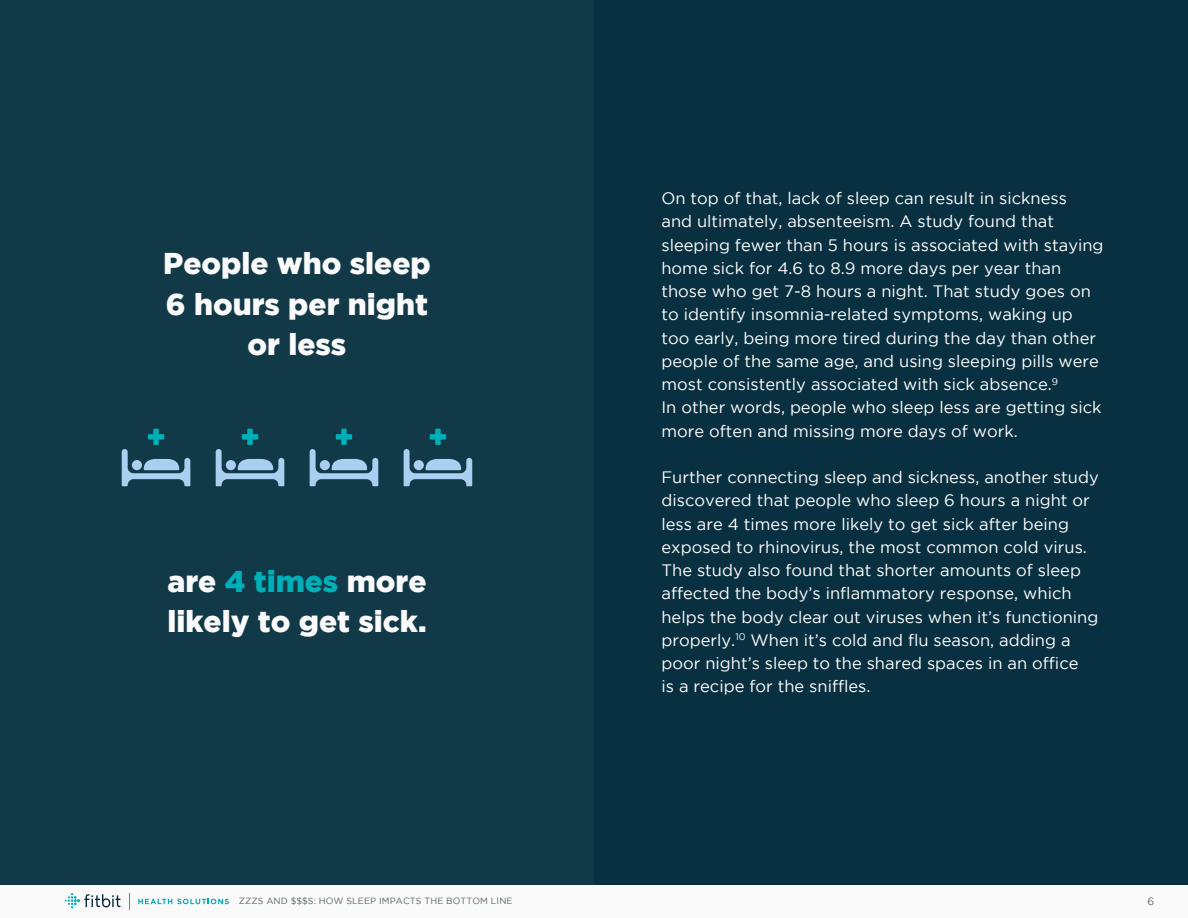
<style>
.page{position:relative;width:1188px;height:918px;background:#fff}
.page>*{position:absolute;margin:0;border:0;box-sizing:border-box;transform-origin:0 0}
.t1{font:900 30px/40.5px "Gotham";color:#fafafa;text-align:center}
.t2{font:16.5px/23.2px "Gotham";color:#fff}
.t3{font:10.5px "Gotham";color:#576569}
.t4{font:9px "Gotham";letter-spacing:.015em;color:#576569}
.s1{color:#00b0b9}
</style>
<div class="page">
<div style="left:0;top:884px;width:1188px;height:34px;background:#fafafa"></div>
<svg style="left:138px;top:899px;width:91px;height:5px"></svg>
<svg style="left:65px;top:893px;width:58px;height:15px"></svg>
<div style="left:0;top:0;width:1188px;height:884px;background:#083040"></div>
<div style="left:0;top:0;width:594px;height:884px;background:#123948"></div>
<svg style="left:122px;top:429px;width:68px;height:57px"></svg>
<svg style="left:216px;top:429px;width:68px;height:57px"></svg>
<svg style="left:310px;top:429px;width:68px;height:57px"></svg>
<svg style="left:404px;top:429px;width:68px;height:57px"></svg>
<h1 class="t1" style="left:163px;top:243px;width:269px">People who sleep<br>6 hours per night or less</h1>
<h1 class="t1" style="left:168px;top:560px;width:261px;text-align:left">are <span class="s1">4 times</span> more likely to get sick.</h1>
<p class="t2" style="left:661px;top:186px;width:444px">On top of that, lack of sleep can result in sickness<br>and ultimately, absenteeism. A study found that sleeping fewer than 5 hours is associated with staying home sick for 4.6 to 8.9 more days per year than those who get 7-8 hours a night. That study goes on to identify insomnia-related symptoms, waking up too early, being more tired during the day than other people of the same age, and using sleeping pills were most consistently associated with sick absence.<sup>9<br></sup>In other words, people who sleep less are getting sick more often and missing more days of work.</p>
<p class="t2" style="left:661px;top:465px;width:439px">Further connecting sleep and sickness, another study discovered that people who sleep 6 hours a night or less are 4 times more likely to get sick after being exposed to rhinovirus, the most common cold virus.<br>The study also found that shorter amounts of sleep affected the body’s inflammatory response, which helps the body clear out viruses when it’s functioning properly.<sup>10</sup> When it’s cold and flu season, adding a poor night’s sleep to the shared spaces in an office<br>is a recipe for the sniffles.</p>
<p class="t4" style="left:239px;top:896px;width:275px">ZZZS AND $$$S: HOW SLEEP IMPACTS THE BOTTOM LINE</p>
<p class="t3" style="left:1147px;top:895px;width:8px">6</p>
</div>
